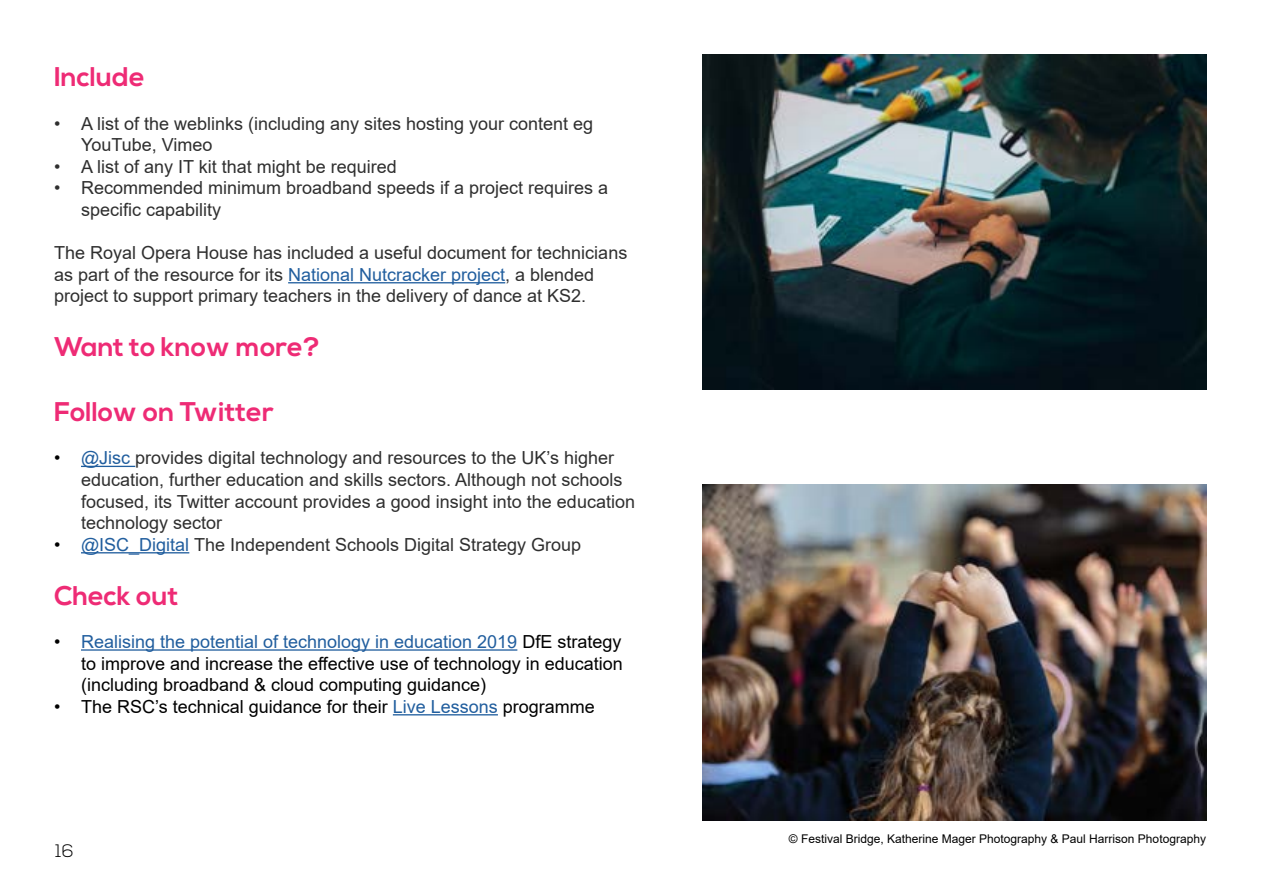
<style>
.page{position:relative;width:1263px;height:893px;background:#fff}
.page>*{position:absolute;margin:0;border:0;box-sizing:border-box;transform-origin:0 0}
.t1{font:700 27px "Nexa";color:#ee2b75}
.t2{font:18px/21.6px "Arial";color:#2f2f2f}
.t3{font:18px/21.6px "Arial";color:#000;text-align:justify}
.t4{font:300 18px "Nexa";color:#000}
.t5{font:12px "Arial";color:#000}
.s1{color:#215e9e}
.s2{color:#000}
</style>
<div class="page">
<hr style="left:288px;top:282px;width:217px;height:1px;background:#215e9e">
<hr style="left:81px;top:466px;width:54px;height:1px;background:#215e9e">
<hr style="left:81px;top:552px;width:108px;height:1px;background:#215e9e">
<hr style="left:81px;top:649px;width:436px;height:2px;background:#215e9e">
<hr style="left:393px;top:714px;width:105px;height:1px;background:#215e9e">
<img style="left:702px;top:54px;width:504px;height:336px">
<img style="left:702px;top:485px;width:504px;height:336px">
<h1 class="t1" style="left:54px;top:62px;width:92px">Include</h1>
<p class="t2" style="left:81px;top:112px;width:514px;text-indent:-27px">• A list of the weblinks (including any sites hosting your content eg<br>YouTube, Vimeo</p>
<p class="t2" style="left:54px;top:156px;width:344px">• A list of any IT kit that might be required</p>
<p class="t2" style="left:81px;top:177px;width:529px;text-indent:-27px">• Recommended minimum broadband speeds if a project requires a specific capability</p>
<p class="t2" style="left:54px;top:242px;width:575px">The Royal Opera House has included a useful document for technicians as part of the resource for its <span class="s1">National Nutcracker project</span>, a blended project to support primary teachers in the delivery of dance at KS2.</p>
<h1 class="t1" style="left:54px;top:332px;width:267px">Want to know more?</h1>
<h1 class="t1" style="left:54px;top:396px;width:221px">Follow on Twitter</h1>
<p class="t2" style="left:81px;top:447px;width:555px;text-indent:-27px"><span class="s2">•</span> <span class="s1">@Jisc</span> provides digital technology and resources to the UK’s higher education, further education and skills sectors. Although not schools focused, its Twitter account provides a good insight into the education technology sector</p>
<p class="t2" style="left:54px;top:534px;width:529px"><span class="s2">•</span> <span class="s1">@ISC_Digital</span> The Independent Schools Digital Strategy Group</p>
<h1 class="t1" style="left:54px;top:580px;width:126px">Check out</h1>
<p class="t3" style="left:81px;top:631px;width:543px;text-indent:-27px">• <span class="s1">Realising the potential of technology in education 2019</span> DfE strategy to improve and increase the effective use of technology in education (including broadband &amp; cloud computing guidance)</p>
<p class="t3" style="left:54px;top:696px;width:542px">• The RSC’s technical guidance for their <span class="s1">Live Lessons</span> programme</p>
<p class="t4" style="left:56px;top:840px;width:20px">16</p>
<p class="t5" style="left:789px;top:831px;width:419px">© Festival Bridge, Katherine Mager Photography &amp; Paul Harrison Photography</p>
</div>
